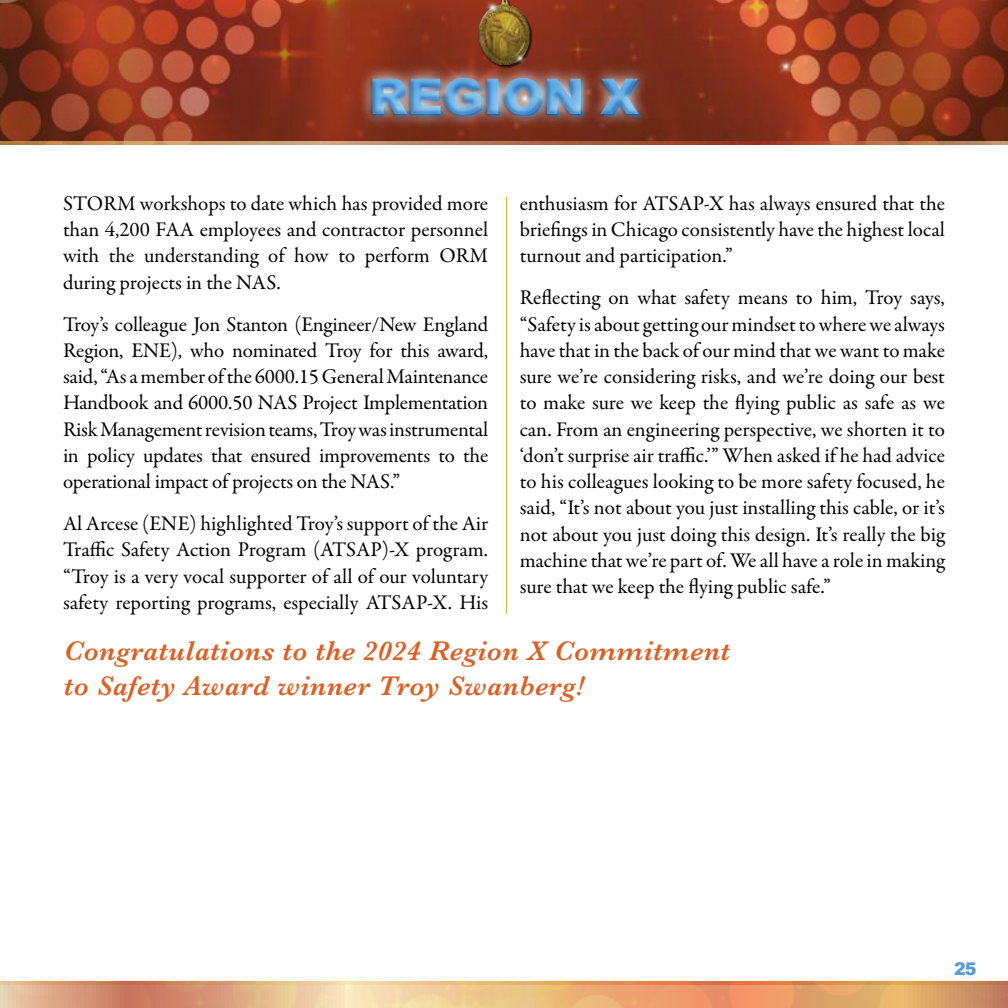
<style>
.page{position:relative;width:1008px;height:1008px;background:#fff}
.page>*{position:absolute;margin:0;border:0;box-sizing:border-box;transform-origin:0 0}
.t1{font:900 49px "Arial";color:#7bc1eb}
.t2{font:italic 600 28px/35px "Baskerville";letter-spacing:.02em;color:#db6023}
.t3{font:21px/26.2px "Garamond Premr Pro";letter-spacing:-.005em;color:#000;text-align:justify}
.t4{font:900 17.5px "Arial";color:#5899d1}
</style>
<div class="page">
<svg style="left:0;top:142px;width:1007px;height:3px;background:#b47751"></svg>
<svg style="left:0;top:982px;width:1008px;height:26px;background:#e3ab7b"></svg>
<div style="left:0;top:0;width:1008px;height:142px;background:#7bc1eb;opacity:.75"></div>
<svg style="left:369px;top:71px;width:274px;height:4px"></svg>
<img style="left:367px;top:75px;width:277px;height:45px">
<hr style="left:506px;top:197px;width:1px;height:417px;background:#dba428">
<h1 class="t1" style="left:369px;top:60px;width:271px">REGION X</h1>
<p class="t3" style="left:63px;top:191px;width:427px">STORM workshops to date which has provided more than 4,200 FAA employees and contractor personnel with the understanding of how to perform ORM during projects in the NAS.</p>
<p class="t3" style="left:63px;top:311px;width:427px">Troy’s colleague Jon Stanton (Engineer/New England Region, ENE), who nominated Troy for this award, said, “As a member of the 6000.15 General Maintenance Handbook and 6000.50 NAS Project Implementation Risk Management revision teams, Troy was instrumental in policy updates that ensured improvements to the operational impact of projects on the NAS.”</p>
<p class="t3" style="left:63px;top:511px;width:427px">Al Arcese (ENE) highlighted Troy’s support of the Air Traffic Safety Action Program (ATSAP)-X program. “Troy is a very vocal supporter of all of our voluntary safety reporting programs, especially ATSAP-X. His</p>
<p class="t3" style="left:520px;top:191px;width:427px">enthusiasm for ATSAP-X has always ensured that the briefings in Chicago consistently have the highest local turnout and participation.”</p>
<p class="t3" style="left:520px;top:285px;width:427px">Reflecting on what safety means to him, Troy says, “Safety is about getting our mindset to where we always have that in the back of our mind that we want to make sure we’re considering risks, and we’re doing our best to make sure we keep the flying public as safe as we can. From an engineering perspective, we shorten it to ‘don’t surprise air traffic.’” When asked if he had advice to his colleagues looking to be more safety focused, he said, “It’s not about you just installing this cable, or it’s not about you just doing this design. It’s really the big machine that we’re part of. We all have a role in making sure that we keep the flying public safe.”</p>
<h2 class="t2" style="left:64px;top:634px;width:667px">Congratulations to the 2024 Region X Commitment to Safety Award winner Troy Swanberg!</h2>
<p class="t4" style="left:954px;top:956px;width:24px">25</p>
</div>
